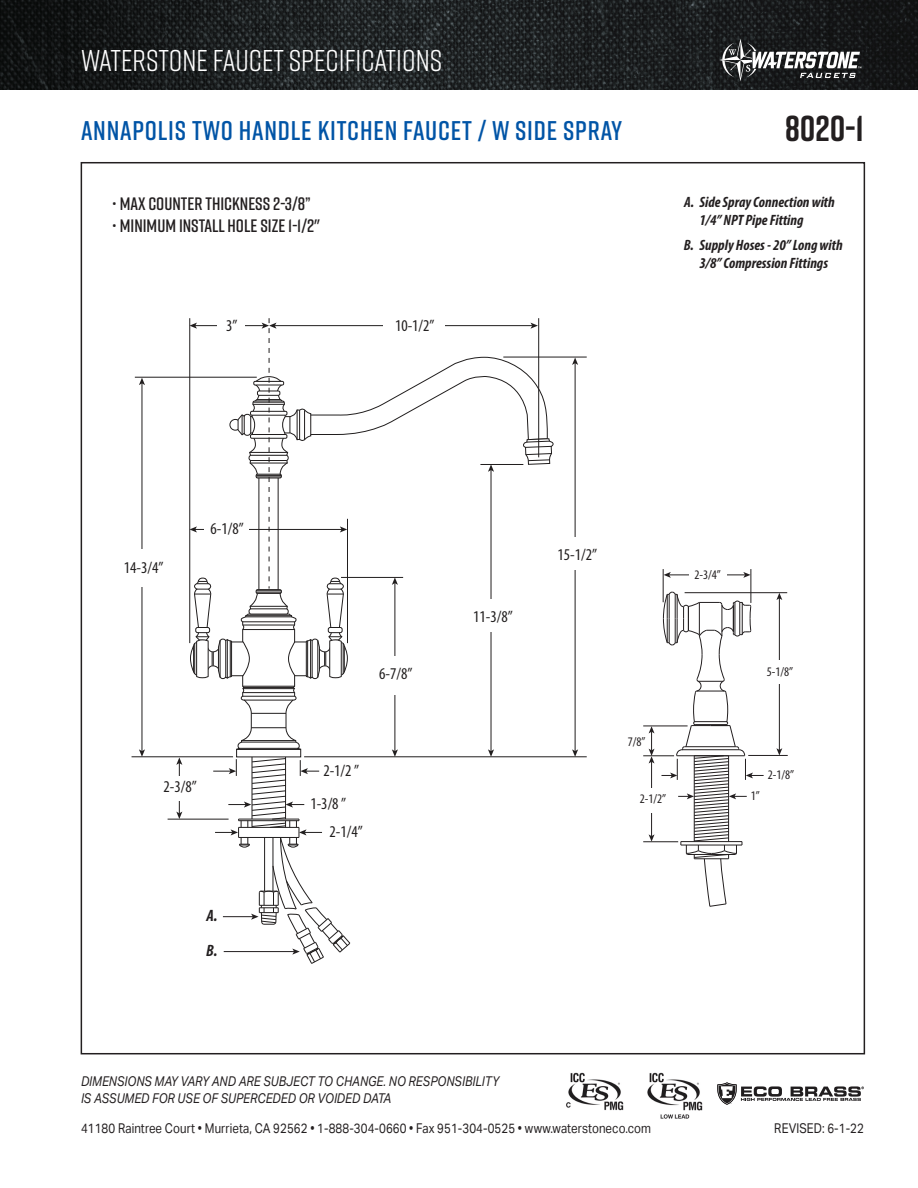
<style>
.page{position:relative;width:918px;height:1188px;background:#fff}
.page>*{position:absolute;margin:0;border:0;box-sizing:border-box;transform-origin:0 0}
.t1{font:700 36px "Rift";color:#231f20}
.t2{font:30px "Rift";color:#fff}
.t3{font:600 27px "Rift";letter-spacing:.03em;color:#0154a6}
.t4{font:600 18px "Rift";color:#231f20}
.t5{font:condensed 16.5px/33.5px "Myriad Pro";color:#211e1e}
.t6{font:italic 700 condensed 16.5px "Myriad Pro";color:#231f20}
.t7{font:italic 700 condensed 15px/18px "Myriad Pro";color:#231f20;text-align:center}
.t8{font:13.5px "Aktiv Grotesk";letter-spacing:.01em;color:#231f20;scale:.85 1}
.t9{font:italic 13.5px/16.2px "Aktiv Grotesk";letter-spacing:.01em;color:#231f20;scale:.85 1}
.t10{font:condensed 13.05px "Myriad Pro";color:#231f20}
</style>
<div class="page">
<img style="left:647px;top:1072px;width:56px;height:47px">
<img style="left:566px;top:1072px;width:58px;height:39px">
<img style="left:0;top:0;width:918px;height:89px">
<svg style="left:719px;top:39px;width:142px;height:42px"></svg>
<svg style="left:717px;top:1082px;width:147px;height:23px"></svg>
<hr style="left:748px;top:755px;width:40px;height:1px;background:#231f20">
<hr style="left:685px;top:592px;width:102px;height:1px;background:#231f20">
<hr style="left:779px;top:598px;width:1px;height:152px;background:#231f20">
<svg style="left:776px;top:593px;width:6px;height:7px"></svg>
<svg style="left:776px;top:748px;width:6px;height:7px"></svg>
<div style="left:774px;top:661px;width:13px;height:23px;background:#fff"></div>
<hr style="left:643px;top:755px;width:31px;height:1px;background:#231f20">
<hr style="left:643px;top:841px;width:35px;height:1px;background:#231f20">
<hr style="left:643px;top:726px;width:45px;height:1px;background:#231f20">
<hr style="left:651px;top:761px;width:1px;height:76px;background:#231f20">
<svg style="left:649px;top:834px;width:6px;height:8px"></svg>
<svg style="left:649px;top:726px;width:6px;height:38px"></svg>
<div style="left:644px;top:788px;width:14px;height:24px;background:#fff"></div>
<svg style="left:661px;top:591px;width:103px;height:316px"></svg>
<hr style="left:663px;top:569px;width:1px;height:33px;background:#231f20">
<hr style="left:751px;top:569px;width:1px;height:34px;background:#231f20">
<hr style="left:669px;top:575px;width:76px;height:1px;background:#231f20">
<svg style="left:743px;top:572px;width:8px;height:6px"></svg>
<svg style="left:664px;top:572px;width:7px;height:6px"></svg>
<div style="left:690px;top:569px;width:37px;height:13px;background:#fff"></div>
<hr style="left:575px;top:363px;width:1px;height:389px;background:#211e1e">
<svg style="left:572px;top:358px;width:6px;height:7px"></svg>
<svg style="left:572px;top:749px;width:6px;height:7px"></svg>
<hr style="left:142px;top:383px;width:1px;height:369px;background:#211e1e">
<svg style="left:139px;top:378px;width:6px;height:7px"></svg>
<svg style="left:139px;top:749px;width:6px;height:7px"></svg>
<div style="left:563px;top:537px;width:24px;height:33px;background:#fff"></div>
<div style="left:130px;top:549px;width:23px;height:38px;background:#fff"></div>
<hr style="left:179px;top:763px;width:1px;height:51px;background:#211e1e">
<svg style="left:176px;top:757px;width:6px;height:8px"></svg>
<svg style="left:176px;top:812px;width:6px;height:7px"></svg>
<div style="left:171px;top:776px;width:20px;height:24px;background:#fff"></div>
<hr style="left:132px;top:756px;width:101px;height:1px;background:#211e1e">
<hr style="left:168px;top:819px;width:61px;height:1px;background:#211e1e">
<svg style="left:190px;top:318px;width:364px;height:646px"></svg>
<hr style="left:503px;top:357px;width:84px;height:1px;background:#211e1e">
<hr style="left:135px;top:377px;width:122px;height:1px;background:#211e1e">
<hr style="left:304px;top:756px;width:283px;height:1px;background:#211e1e">
<hr style="left:480px;top:464px;width:43px;height:1px;background:#211e1e">
<hr style="left:347px;top:519px;width:1px;height:124px;background:#211e1e">
<hr style="left:538px;top:318px;width:1px;height:139px;background:#211e1e">
<hr style="left:189px;top:318px;width:1px;height:325px;background:#211e1e">
<h2 class="t2" style="left:81px;top:39px;width:363px">WATERSTONE FAUCET SPECIFICATIONS</h2>
<p class="t3" style="left:81px;top:111px;width:543px">ANNAPOLIS TWO HANDLE KITCHEN FAUCET / W SIDE SPRAY</p>
<p class="t1" style="left:785px;top:102px;width:80px">8020-1</p>
<p class="t4" style="left:112px;top:190px;width:201px">• MAX COUNTER THICKNESS 2-3/8”</p>
<p class="t4" style="left:112px;top:213px;width:210px">• MINIMUM INSTALL HOLE SIZE 1-1/2"</p>
<p class="t5" style="left:226px;top:309px;width:13px">3”</p>
<p class="t5" style="left:395px;top:309px;width:41px">10-1/2”</p>
<p class="t7" style="left:699px;top:193px;width:137px;text-align:left;text-indent:-15px">A. Side Spray Connection with<br>1/4” NPT Pipe Fitting</p>
<p class="t7" style="left:684px;top:236px;width:160px">B. Supply Hoses - 20” Long with<br>3/8” Compression Fittings</p>
<p class="t5" style="left:124px;top:551px;width:41px">14-3/4”</p>
<p class="t5" style="left:210px;top:512px;width:35px">6-1/8”</p>
<p class="t5" style="left:164px;top:770px;width:35px">2-3/8”</p>
<p class="t6" style="left:206px;top:906px;width:13px">A.</p>
<p class="t6" style="left:206px;top:940px;width:13px">B.</p>
<p class="t5" style="left:379px;top:656px;width:35px">6-7/8”</p>
<p class="t5" style="left:310px;top:754px;width:50px;text-indent:13px">2-1/2 ”<br>1-3/8 ”</p>
<p class="t5" style="left:330px;top:815px;width:35px">2-1/4”</p>
<p class="t5" style="left:473px;top:599px;width:41px">11-3/8”</p>
<p class="t5" style="left:557px;top:537px;width:41px">15-1/2”</p>
<p class="t10" style="left:694px;top:567px;width:28px">2-3/4”</p>
<p class="t10" style="left:628px;top:734px;width:19px">7/8”</p>
<p class="t10" style="left:640px;top:791px;width:28px">2-1/2”</p>
<p class="t10" style="left:767px;top:664px;width:28px">5-1/8”</p>
<p class="t10" style="left:751px;top:788px;width:11px">1”</p>
<p class="t10" style="left:768px;top:767px;width:28px">2-1/8”</p>
<p class="t9" style="left:81px;top:1074px;width:493px">DIMENSIONS MAY VARY AND ARE SUBJECT TO CHANGE. NO RESPONSIBILITY<br>IS ASSUMED FOR USE OF SUPERCEDED OR VOIDED DATA</p>
<p class="t8" style="left:81px;top:1120px;width:672px">41180 Raintree Court • Murrieta, CA 92562 • 1-888-304-0660 • Fax 951-304-0525 • www.waterstoneco.com</p>
<p class="t8" style="left:774px;top:1121px;width:107px">REVISED: 6-1-22</p>
</div>
